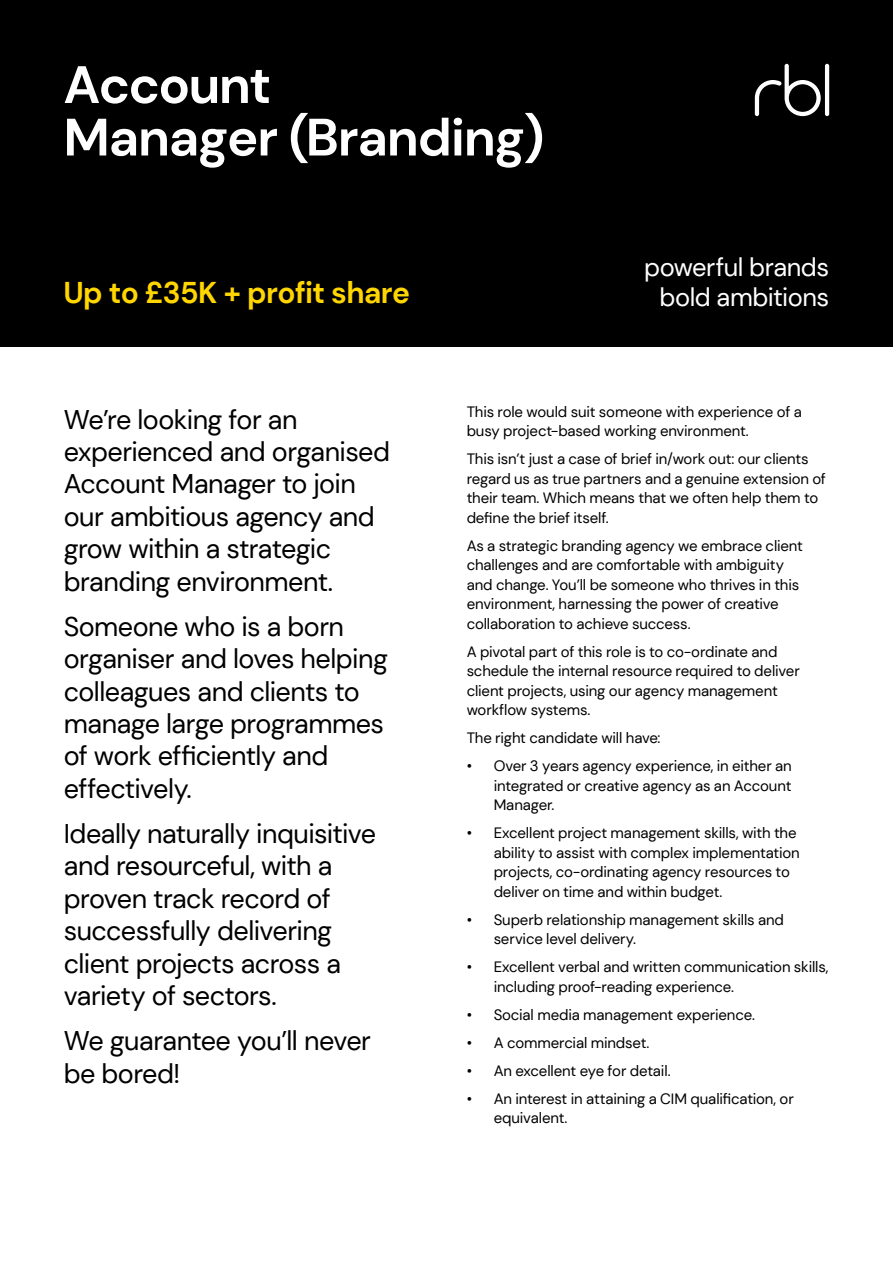
<style>
.page{position:relative;width:893px;height:1263px;background:#fff}
.page>*{position:absolute;margin:0;border:0;box-sizing:border-box;transform-origin:0 0}
.t1{font:700 52.5px/52.5px "DM Sans";letter-spacing:-.02em;color:#fff}
.t2{font:700 30px "DM Sans";letter-spacing:-.02em;color:#ffd600}
.t3{font:27px/32.4px "DM Sans";letter-spacing:-.02em;color:#000}
.t4{font:25.5px/30px "DM Sans";letter-spacing:-.02em;color:#fff;text-align:right}
.t5{font:15px/19.5px "DM Sans";letter-spacing:-.01em;color:#000}
.s1{font-style:inherit}
</style>
<div class="page">
<div style="left:0;top:0;width:893px;height:347px;background:#000"></div>
<svg style="left:755px;top:64px;width:66px;height:52px"></svg>
<hr style="left:825px;top:64px;width:4px;height:52px;background:#fff;border-radius:2px">
<h1 class="t1" style="left:63px;top:58px;width:482px">Account<br>Manager (Branding)</h1>
<h2 class="t2" style="left:63px;top:274px;width:348px">Up to £35K + pro<span class="s1">fit</span> share</h2>
<h3 class="t4" style="left:644px;top:252px;width:186px">powerful brands bold ambitions</h3>
<h3 class="t3" style="left:64px;top:403px;width:328px">We’re looking for an experienced and organised<br>Account Manager to join our ambitious agency and grow within a strategic branding environment.</h3>
<h3 class="t3" style="left:64px;top:610px;width:326px">Someone who is a born organiser and loves helping colleagues and clients to manage large programmes of work efficiently and effectively.</h3>
<h3 class="t3" style="left:64px;top:817px;width:314px">Ideally naturally inquisitive and resourceful, with a proven track record of successfully delivering client projects across a variety of sectors.</h3>
<h3 class="t3" style="left:64px;top:1024px;width:309px">We guarantee you’ll never be bored!</h3>
<p class="t5" style="left:467px;top:402px;width:337px">This role would suit someone with experience of a busy project-based working environment.</p>
<p class="t5" style="left:467px;top:449px;width:361px">This isn’t just a case of brief in/work out: our clients regard us as true partners and a genuine extension of their team. Which means that we often help them to define the brief itself.</p>
<p class="t5" style="left:467px;top:536px;width:338px">As a strategic branding agency we embrace client challenges and are comfortable with ambiguity and change. You’ll be someone who thrives in this environment, harnessing the power of creative collaboration to achieve success.</p>
<p class="t5" style="left:467px;top:642px;width:335px">A pivotal part of this role is to co-ordinate and schedule the internal resource required to deliver client projects, using our agency management workflow systems.</p>
<p class="t5" style="left:467px;top:728px;width:195px">The right candidate will have:</p>
<p class="t5" style="left:494px;top:756px;width:300px;text-align:justify;text-indent:-27px">• Over 3 years agency experience, in either an integrated or creative agency as an Account Manager.</p>
<p class="t5" style="left:494px;top:823px;width:308px;text-indent:-27px">• Excellent project management skills, with the ability to assist with complex implementation projects, co-ordinating agency resources to deliver on time and within budget.</p>
<p class="t5" style="left:494px;top:910px;width:292px;text-indent:-27px">• Superb relationship management skills and service level delivery.</p>
<p class="t5" style="left:494px;top:957px;width:336px;text-indent:-27px">• Excellent verbal and written communication skills, including proof-reading experience.</p>
<p class="t5" style="left:467px;top:1005px;width:290px">• Social media management experience.</p>
<p class="t5" style="left:467px;top:1033px;width:184px">• A commercial mindset.</p>
<p class="t5" style="left:467px;top:1061px;width:205px">• An excellent eye for detail.</p>
<p class="t5" style="left:494px;top:1089px;width:302px;text-indent:-27px">• An interest in attaining a CIM qualification, or equivalent.</p>
</div>
